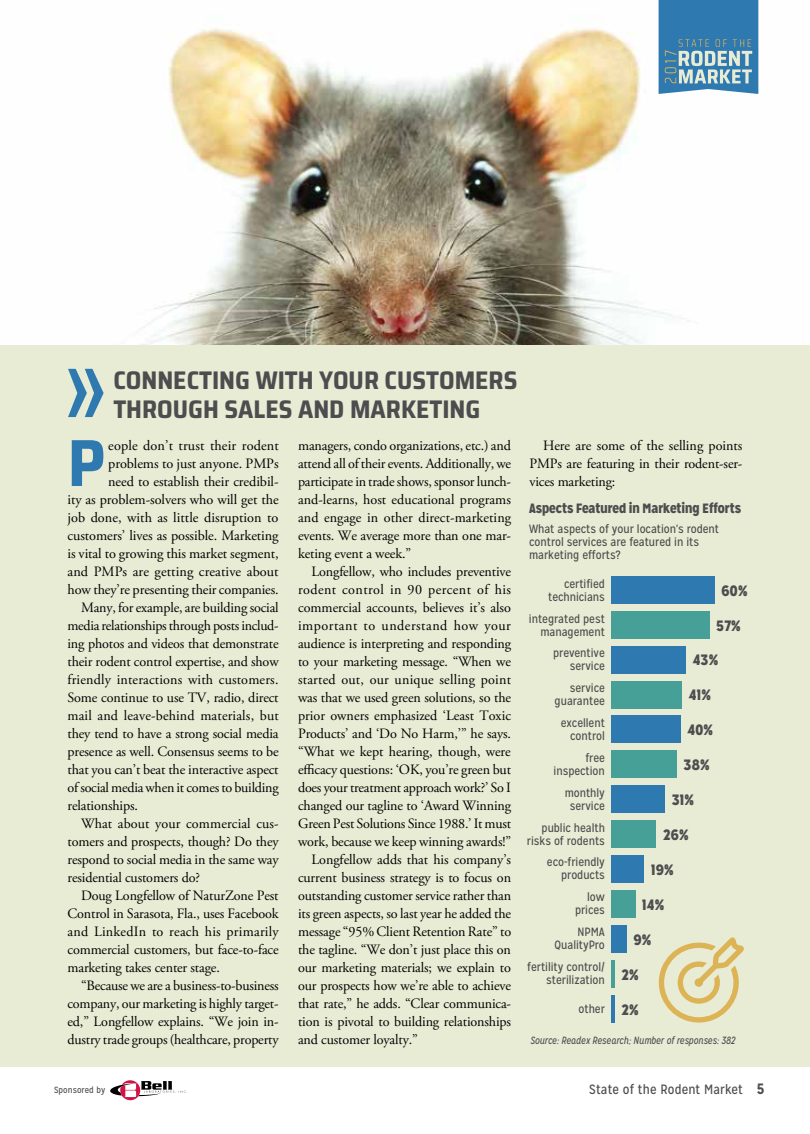
<style>
.page{position:relative;width:810px;height:1134px;background:#fff}
.page>*{position:absolute;margin:0;border:0;box-sizing:border-box;transform-origin:0 0}
.t1{font:700 semi-condensed 66.6px "Saira";color:#2f79b1}
.t2{font:700 semi-condensed 25.5px/28.5px "Saira";color:#4d4d4f}
.t3{font:900 15px "Mission Gothic";letter-spacing:.025em;color:#4d4d4f}
.t4{font:14.25px/18px "Adobe Garamond Pro";letter-spacing:-.01em;color:#000;text-align:justify}
.t5{font:14.25px "Adobe Garamond Pro";letter-spacing:.015em;color:#000}
.t6{font:14.25px "Adobe Garamond Pro";letter-spacing:.01em;color:#000}
.t7{font:14.25px "Adobe Garamond Pro";letter-spacing:.03em;color:#000}
.t8{font:14.25px "Adobe Garamond Pro";letter-spacing:.035em;color:#000}
.t9{font:900 13.5px "Mission Gothic";color:#4d4d4f}
.t10{font:13.5px "Mission Gothic";letter-spacing:.01em;color:#4d4d4f}
.t11{font:12px/13px "Mission Gothic";letter-spacing:-.005em;color:#4d4d4f;text-align:right}
.t12{font:italic 10.5px "Mission Gothic";color:#4d4d4f;scale:.9 1}
.t13{font:9px "Mission Gothic";letter-spacing:.01em;color:#4d4d4f}
.s1{font-weight:700;font-size:15px}
</style>
<div class="page">
<img style="left:141px;top:0;width:618px;height:345px">
<div style="left:0;top:345px;width:810px;height:721px;background:#e9ecd4"></div>
<svg style="left:68px;top:369px;width:36px;height:48px"></svg>
<hr style="left:611px;top:995px;width:4px;height:28px;background:#2f79b1">
<hr style="left:611px;top:960px;width:4px;height:28px;background:#47a097">
<div style="left:611px;top:925px;width:16px;height:28px;background:#2f79b1"></div>
<div style="left:611px;top:890px;width:24px;height:28px;background:#47a097"></div>
<div style="left:611px;top:856px;width:33px;height:27px;background:#2f79b1"></div>
<div style="left:611px;top:821px;width:45px;height:27px;background:#47a097"></div>
<div style="left:611px;top:786px;width:54px;height:27px;background:#2f79b1"></div>
<div style="left:611px;top:751px;width:66px;height:27px;background:#47a097"></div>
<div style="left:611px;top:716px;width:69px;height:27px;background:#2f79b1"></div>
<div style="left:611px;top:681px;width:71px;height:27px;background:#47a097"></div>
<div style="left:611px;top:646px;width:75px;height:27px;background:#2f79b1"></div>
<div style="left:611px;top:611px;width:99px;height:27px;background:#47a097"></div>
<div style="left:611px;top:576px;width:104px;height:27px;background:#2f79b1"></div>
<svg style="left:659px;top:937px;width:85px;height:86px"></svg>
<svg style="left:110px;top:1080px;width:77px;height:20px"></svg>
<svg style="left:659px;top:0;width:99px;height:94px;background:#508cb5"></svg>
<h2 class="t2" style="left:113px;top:366px;width:406px">CONNECTING WITH YOUR CUSTOMERS<br>THROUGH SALES AND MARKETING</h2>
<h1 class="t1" style="left:68px;top:412px;width:39px">P</h1>
<p class="t6" style="left:108px;top:437px;width:172px">eople don’t trust their rodent</p>
<p class="t4" style="left:108px;top:455px;width:172px">problems to just anyone. PMPs</p>
<p class="t4" style="left:108px;top:473px;width:172px">need to establish their credibil-</p>
<p class="t4" style="left:68px;top:491px;width:213px">ity as problem-solvers who will get the</p>
<p class="t4" style="left:68px;top:509px;width:212px">job done, with as little disruption to</p>
<p class="t4" style="left:68px;top:527px;width:213px">customers’ lives as possible. Marketing</p>
<p class="t4" style="left:68px;top:545px;width:213px">is vital to growing this market segment,</p>
<p class="t4" style="left:68px;top:563px;width:213px">and PMPs are getting creative about</p>
<p class="t4" style="left:68px;top:581px;width:213px">how they’re presenting their companies.</p>
<p class="t4" style="left:81px;top:599px;width:199px">Many, for example, are building social</p>
<p class="t4" style="left:67px;top:617px;width:213px">media relationships through posts includ-</p>
<p class="t4" style="left:68px;top:635px;width:213px">ing photos and videos that demonstrate</p>
<p class="t4" style="left:68px;top:653px;width:213px">their rodent control expertise, and show</p>
<p class="t5" style="left:68px;top:671px;width:213px">friendly interactions with customers.</p>
<p class="t4" style="left:68px;top:689px;width:213px">Some continue to use TV, radio, direct</p>
<p class="t6" style="left:68px;top:707px;width:213px">mail and leave-behind materials, but</p>
<p class="t4" style="left:68px;top:725px;width:213px">they tend to have a strong social media</p>
<p class="t4" style="left:68px;top:743px;width:213px">presence as well. Consensus seems to be</p>
<p class="t4" style="left:68px;top:761px;width:213px">that you can’t beat the interactive aspect</p>
<p class="t4" style="left:68px;top:779px;width:213px">of social media when it comes to building</p>
<p class="t4" style="left:68px;top:797px;width:72px">relationships.</p>
<p class="t6" style="left:81px;top:815px;width:199px">What about your commercial cus-</p>
<p class="t4" style="left:68px;top:833px;width:213px">tomers and prospects, though? Do they</p>
<p class="t4" style="left:68px;top:851px;width:213px">respond to social media in the same way</p>
<p class="t4" style="left:68px;top:869px;width:134px">residential customers do?</p>
<p class="t4" style="left:81px;top:887px;width:199px">Doug Longfellow of NaturZone Pest</p>
<p class="t4" style="left:68px;top:905px;width:213px">Control in Sarasota, Fla., uses Facebook</p>
<p class="t5" style="left:68px;top:923px;width:213px">and LinkedIn to reach his primarily</p>
<p class="t4" style="left:68px;top:941px;width:213px">commercial customers, but face-to-face</p>
<p class="t4" style="left:68px;top:959px;width:154px">marketing takes center stage.</p>
<p class="t4" style="left:81px;top:977px;width:199px">“Because we are a business-to-business</p>
<p class="t4" style="left:68px;top:995px;width:213px">company, our marketing is highly target-</p>
<p class="t4" style="left:68px;top:1013px;width:213px">ed,” Longfellow explains. “We join in-</p>
<p class="t4" style="left:68px;top:1031px;width:213px">dustry trade groups (healthcare, property</p>
<p class="t4" style="left:298px;top:437px;width:215px">managers, condo organizations, etc.) and attend all of their events. Additionally, we participate in trade shows, sponsor lunch&shy;and-learns, host educational programs and engage in other direct-marketing events. We average more than one mar&shy;keting event a week.”</p>
<p class="t4" style="left:312px;top:563px;width:201px">Longfellow, who includes preventive</p>
<p class="t7" style="left:298px;top:581px;width:214px">rodent control in 90 percent of his</p>
<p class="t4" style="left:298px;top:599px;width:214px">commercial accounts, believes it’s also</p>
<p class="t8" style="left:298px;top:617px;width:214px">important to understand how your</p>
<p class="t4" style="left:298px;top:635px;width:214px">audience is interpreting and responding</p>
<p class="t4" style="left:298px;top:653px;width:214px">to your marketing message. “When we</p>
<p class="t5" style="left:298px;top:671px;width:215px">started out, our unique selling point</p>
<p class="t4" style="left:298px;top:689px;width:214px">was that we used green solutions, so the</p>
<p class="t4" style="left:298px;top:707px;width:214px">prior owners emphasized ‘Least Toxic</p>
<p class="t4" style="left:298px;top:725px;width:214px">Products’ and ‘Do No Harm,’” he says.</p>
<p class="t4" style="left:298px;top:743px;width:214px">“What we kept hearing, though, were</p>
<p class="t4" style="left:298px;top:761px;width:214px">efficacy questions: ‘OK, you’re green but</p>
<p class="t4" style="left:298px;top:779px;width:214px">does your treatment approach work?’ So I</p>
<p class="t4" style="left:298px;top:797px;width:214px">changed our tagline to ‘Award Winning</p>
<p class="t4" style="left:298px;top:815px;width:214px">Green Pest Solutions Since 1988.’ It must</p>
<p class="t4" style="left:298px;top:833px;width:215px">work, because we keep winning awards!”</p>
<p class="t4" style="left:312px;top:851px;width:201px">Longfellow adds that his company’s</p>
<p class="t4" style="left:298px;top:869px;width:215px">current business strategy is to focus on</p>
<p class="t4" style="left:298px;top:887px;width:215px">outstanding customer service rather than</p>
<p class="t4" style="left:298px;top:905px;width:214px">its green aspects, so last year he added the</p>
<p class="t4" style="left:298px;top:923px;width:215px">message “95% Client Retention Rate” to</p>
<p class="t4" style="left:298px;top:941px;width:214px">the tagline. “We don’t just place this on</p>
<p class="t4" style="left:298px;top:959px;width:214px">our marketing materials; we explain to</p>
<p class="t4" style="left:298px;top:977px;width:214px">our prospects how we’re able to achieve</p>
<p class="t4" style="left:298px;top:995px;width:215px">that rate,” he adds. “Clear communica-</p>
<p class="t4" style="left:298px;top:1013px;width:215px">tion is pivotal to building relationships</p>
<p class="t4" style="left:298px;top:1031px;width:121px">and customer loyalty.”</p>
<p class="t4" style="left:529px;top:437px;width:215px;text-indent:14px">Here are some of the selling points PMPs are featuring in their rodent-ser&shy;vices marketing:</p>
<p class="t9" style="left:529px;top:499px;width:213px">Aspects Featured in Marketing Efforts</p>
<p class="t11" style="left:529px;top:522px;width:191px;text-align:left">What aspects of your location's rodent control services are featured in its marketing efforts?</p>
<p class="t11" style="left:548px;top:577px;width:58px">certified technicians</p>
<p class="t11" style="left:529px;top:612px;width:77px">integrated pest management</p>
<p class="t11" style="left:553px;top:647px;width:53px">preventive service</p>
<p class="t11" style="left:555px;top:682px;width:52px">service guarantee</p>
<p class="t11" style="left:561px;top:717px;width:46px">excellent control</p>
<p class="t11" style="left:554px;top:751px;width:53px">free inspection</p>
<p class="t11" style="left:565px;top:786px;width:42px;text-align:center">monthly service</p>
<p class="t11" style="left:527px;top:821px;width:80px">public health risks of rodents</p>
<p class="t11" style="left:547px;top:856px;width:59px">eco-friendly products</p>
<p class="t11" style="left:575px;top:891px;width:31px">low prices</p>
<p class="t11" style="left:555px;top:926px;width:52px">NPMA<br>QualityPro</p>
<p class="t11" style="left:527px;top:960px;width:79px">fertility control/ sterilization</p>
<p class="t11" style="left:579px;top:1003px;width:28px">other</p>
<p class="t3" style="left:722px;top:581px;width:28px">60%</p>
<p class="t3" style="left:716px;top:616px;width:26px">57%</p>
<p class="t3" style="left:693px;top:650px;width:27px">43%</p>
<p class="t3" style="left:689px;top:685px;width:24px">41%</p>
<p class="t3" style="left:688px;top:720px;width:27px">40%</p>
<p class="t3" style="left:684px;top:755px;width:28px">38%</p>
<p class="t3" style="left:672px;top:790px;width:24px">31%</p>
<p class="t3" style="left:663px;top:825px;width:27px">26%</p>
<p class="t3" style="left:651px;top:860px;width:24px">19%</p>
<p class="t3" style="left:642px;top:895px;width:24px">14%</p>
<p class="t3" style="left:634px;top:930px;width:19px">9%</p>
<p class="t3" style="left:621px;top:965px;width:19px">2%</p>
<p class="t3" style="left:621px;top:1000px;width:19px">2%</p>
<p class="t12" style="left:530px;top:1034px;width:229px">Source: Readex Research; Number of responses: 382</p>
<p class="t13" style="left:54px;top:1084px;width:53px">Sponsored by</p>
<p class="t10" style="left:589px;top:1081px;width:177px">State of the Rodent Market <span class="s1">5</span></p>
</div>
